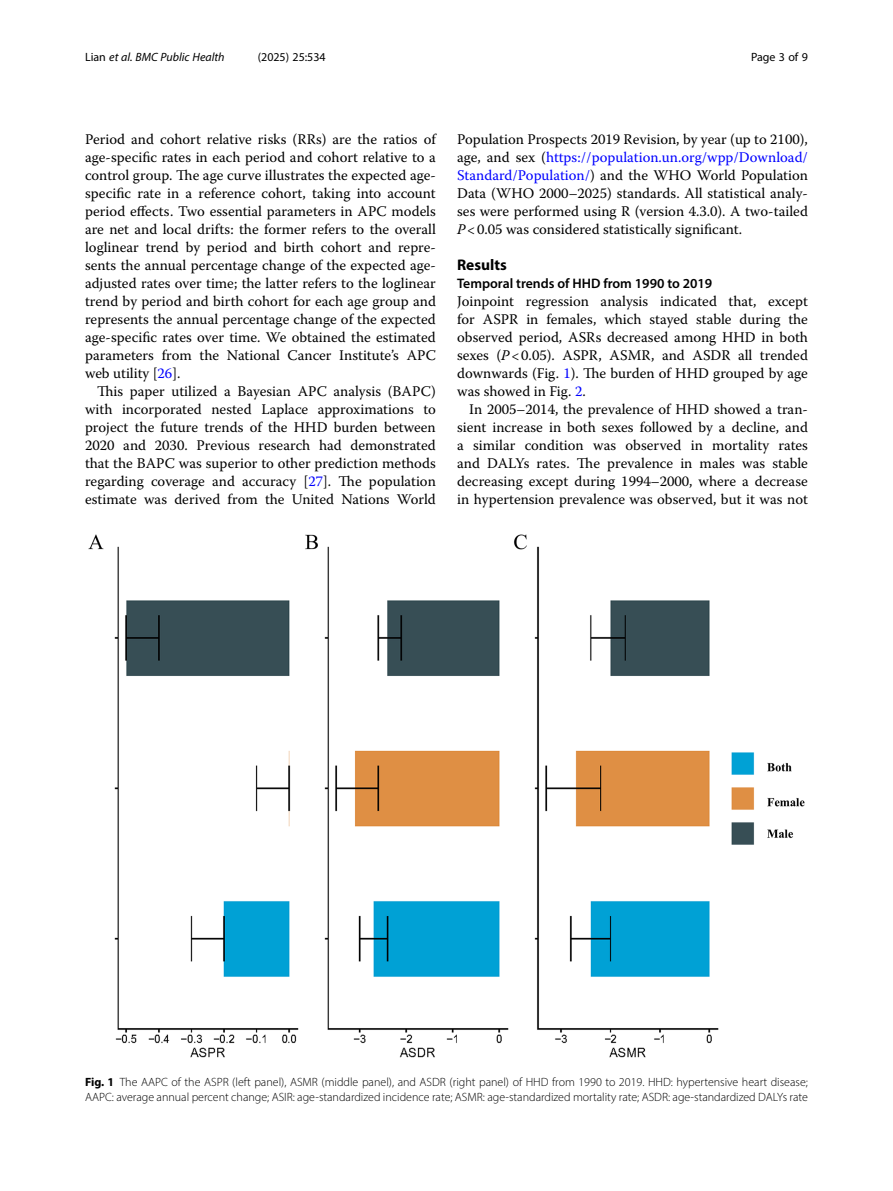
<style>
.page{position:relative;width:893px;height:1191px;background:#fff}
.page>*{position:absolute;margin:0;border:0;box-sizing:border-box;transform-origin:0 0}
.Head_1{font:700 15.45px "Myriad Pro";color:#000}
.Body_Text_Indent{font:14.7px/18px "Warnock Pro";color:#000;text-align:justify}
.Body_Text{font:14.7px/18px "Warnock Pro";color:#000;text-align:justify}
.Head_2_After_1{font:600 13.8px "Myriad Pro";color:#000}
.Figure_Caption{font:300 12px/15px "Myriad Pro";color:#000}
.t1{font:italic 12px "Myriad Pro";color:#000}
.t2{font:12px "Myriad Pro";color:#000}
.s1{font-style:normal}
.s2{color:#00f}
.s3{font-style:italic}
.s4{font-weight:700}
</style>
<div class="page">
<img style="left:88px;top:534px;width:717px;height:524px">
<p class="t1" style="left:85px;top:50px;width:141px"><span class="s1">Lian</span> et al. BMC Public Health</p>
<p class="t2" style="left:258px;top:50px;width:70px">(2025) 25:534</p>
<p class="t2" style="left:751px;top:50px;width:58px">Page 3 of 9</p>
<p class="Body_Text_Indent" style="left:85px;top:130px;width:352px">Period and cohort relative risks (RRs) are the ratios of age-specific rates in each period and cohort relative to a control group. The age curve illustrates the expected age&shy;specific rate in a reference cohort, taking into account period effects. Two essential parameters in APC models are net and local drifts: the former refers to the overall loglinear trend by period and birth cohort and repre&shy;sents the annual percentage change of the expected age&shy;adjusted rates over time; the latter refers to the loglinear trend by period and birth cohort for each age group and represents the annual percentage change of the expected age-specific rates over time. We obtained the estimated parameters from the National Cancer Institute’s APC web utility [<span class="s2">26</span>].</p>
<p class="Body_Text_Indent" style="left:85px;top:382px;width:352px;text-indent:12px">This paper utilized a Bayesian APC analysis (BAPC) with incorporated nested Laplace approximations to project the future trends of the HHD burden between 2020 and 2030. Previous research had demonstrated that the BAPC was superior to other prediction methods regarding coverage and accuracy [<span class="s2">27</span>]. The population estimate was derived from the United Nations World</p>
<p class="Body_Text_Indent" style="left:457px;top:130px;width:352px">Population Prospects 2019 Revision, by year (up to 2100), age, and sex (<span class="s2">https://population.un.org/wpp/Download/ Standard/Population/</span>) and the WHO World Population Data (WHO 2000–2025) standards. All statistical analy&shy;ses were performed using R (version 4.3.0). A two-tailed <span class="s3">P</span>&lt;0.05 was considered statistically significant.</p>
<p class="Head_1" style="left:457px;top:255px;width:51px">Results</p>
<p class="Head_2_After_1" style="left:457px;top:275px;width:257px">Temporal trends of HHD from 1990 to 2019</p>
<p class="Body_Text" style="left:457px;top:292px;width:352px">Joinpoint regression analysis indicated that, except for ASPR in females, which stayed stable during the observed period, ASRs decreased among HHD in both sexes (<span class="s3">P</span>&lt;0.05). ASPR, ASMR, and ASDR all trended downwards (Fig. <span class="s2">1</span>). The burden of HHD grouped by age was showed in Fig. <span class="s2">2</span>.</p>
<p class="Body_Text_Indent" style="left:457px;top:400px;width:352px;text-indent:12px">In 2005–2014, the prevalence of HHD showed a tran&shy;sient increase in both sexes followed by a decline, and a similar condition was observed in mortality rates and DALYs rates. The prevalence in males was stable decreasing except during 1994–2000, where a decrease in hypertension prevalence was observed, but it was not</p>
<p class="Figure_Caption" style="left:85px;top:1074px;width:724px"><span class="s4">Fig. 1</span> The AAPC of the ASPR (left panel), ASMR (middle panel), and ASDR (right panel) of HHD from 1990 to 2019. HHD: hypertensive heart disease;<br>AAPC: average annual percent change; ASIR: age-standardized incidence rate; ASMR: age-standardized mortality rate; ASDR: age-standardized DALYs rate</p>
</div>
